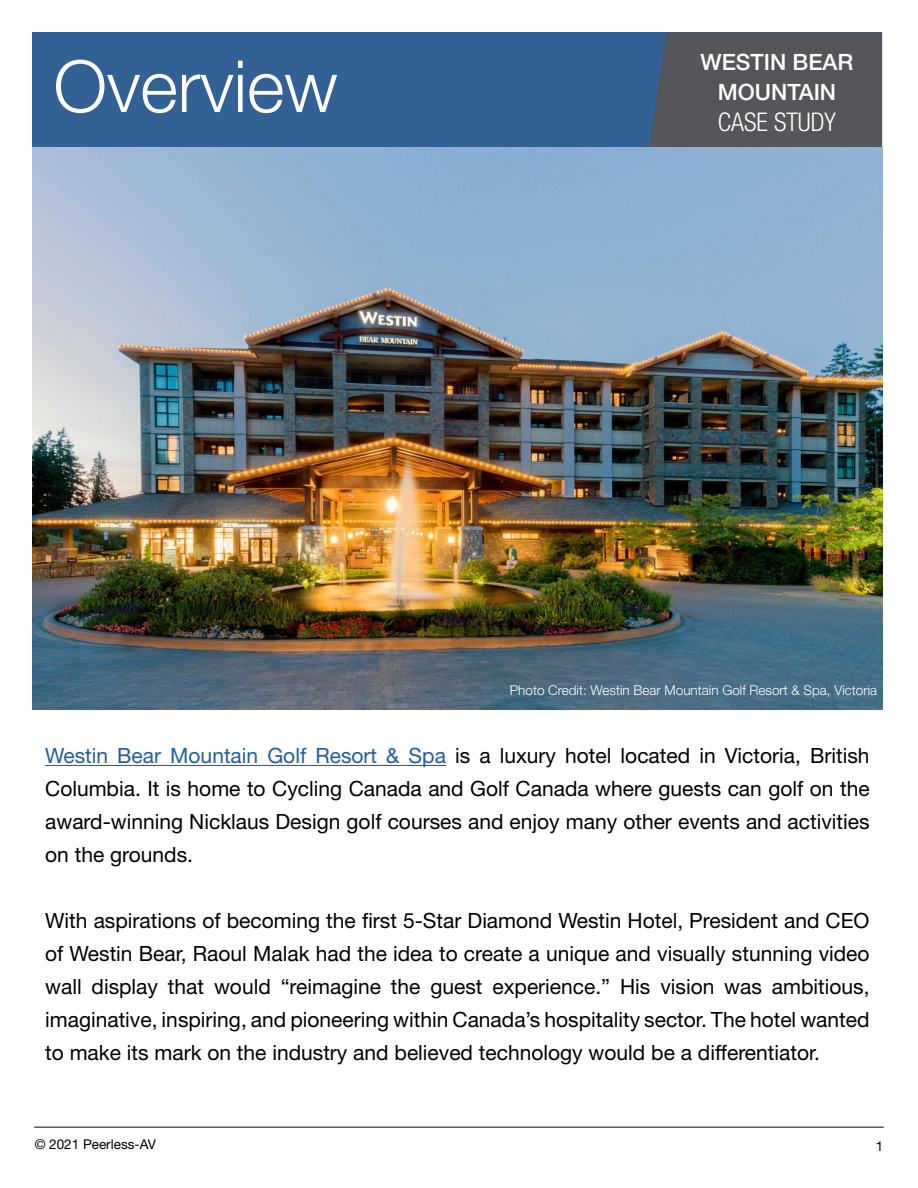
<style>
.page{position:relative;width:918px;height:1188px;background:#fff}
.page>*{position:absolute;margin:0;border:0;box-sizing:border-box;transform-origin:0 0}
.t1{font:300 72px "Helvetica Neue LT Std";color:#fff}
.t2{font:300 condensed 25.8px "Helvetica Neue LT Std";color:#fff}
.t3{font:500 22.5px/30.6px "Helvetica Neue LT Std";color:#fff;text-align:center}
.t4{font:21px/33px "Helvetica Neue LT Std";color:#000;text-align:justify}
.t5{font:300 13.5px "Helvetica Neue LT Std";color:#fff}
.t6{font:13.5px "Helvetica Neue LT Std";color:#000}
.s1{color:#215e9e}
</style>
<div class="page">
<div style="left:33px;top:32px;width:849px;height:115px;background:#336195"></div>
<div style="left:649px;top:32px;width:233px;height:115px;background:#55565a"></div>
<hr style="left:34px;top:1126px;width:850px;height:2px;background:#58595b">
<img style="left:33px;top:148px;width:849px;height:561px">
<hr style="left:45px;top:765px;width:401px;height:1px;background:#215e9e">
<h1 class="t1" style="left:54px;top:42px;width:286px">Overview</h1>
<p class="t3" style="left:701px;top:46px;width:154px">WESTIN BEAR<br>MOUNTAIN</p>
<p class="t2" style="left:718px;top:107px;width:120px">CASE STUDY</p>
<p class="t5" style="left:510px;top:682px;width:369px">Photo Credit: Westin Bear Mountain Golf Resort &amp; Spa, Victoria</p>
<p class="t4" style="left:45px;top:739px;width:826px"><span class="s1">Westin Bear Mountain Golf Resort &amp; Spa</span> is a luxury hotel located in Victoria, British Columbia. It is home to Cycling Canada and Golf Canada where guests can golf on the award-winning Nicklaus Design golf courses and enjoy many other events and activities on the grounds.</p>
<p class="t4" style="left:45px;top:904px;width:826px">With aspirations of becoming the first 5-Star Diamond Westin Hotel, President and CEO of Westin Bear, Raoul Malak had the idea to create a unique and visually stunning video wall display that would “reimagine the guest experience.” His vision was ambitious, imaginative, inspiring, and pioneering within Canada’s hospitality sector. The hotel wanted to make its mark on the industry and believed technology would be a differentiator.</p>
<p class="t6" style="left:35px;top:1136px;width:123px">© 2021 Peerless-AV</p>
<p class="t6" style="left:876px;top:1138px;width:9px">1</p>
</div>
